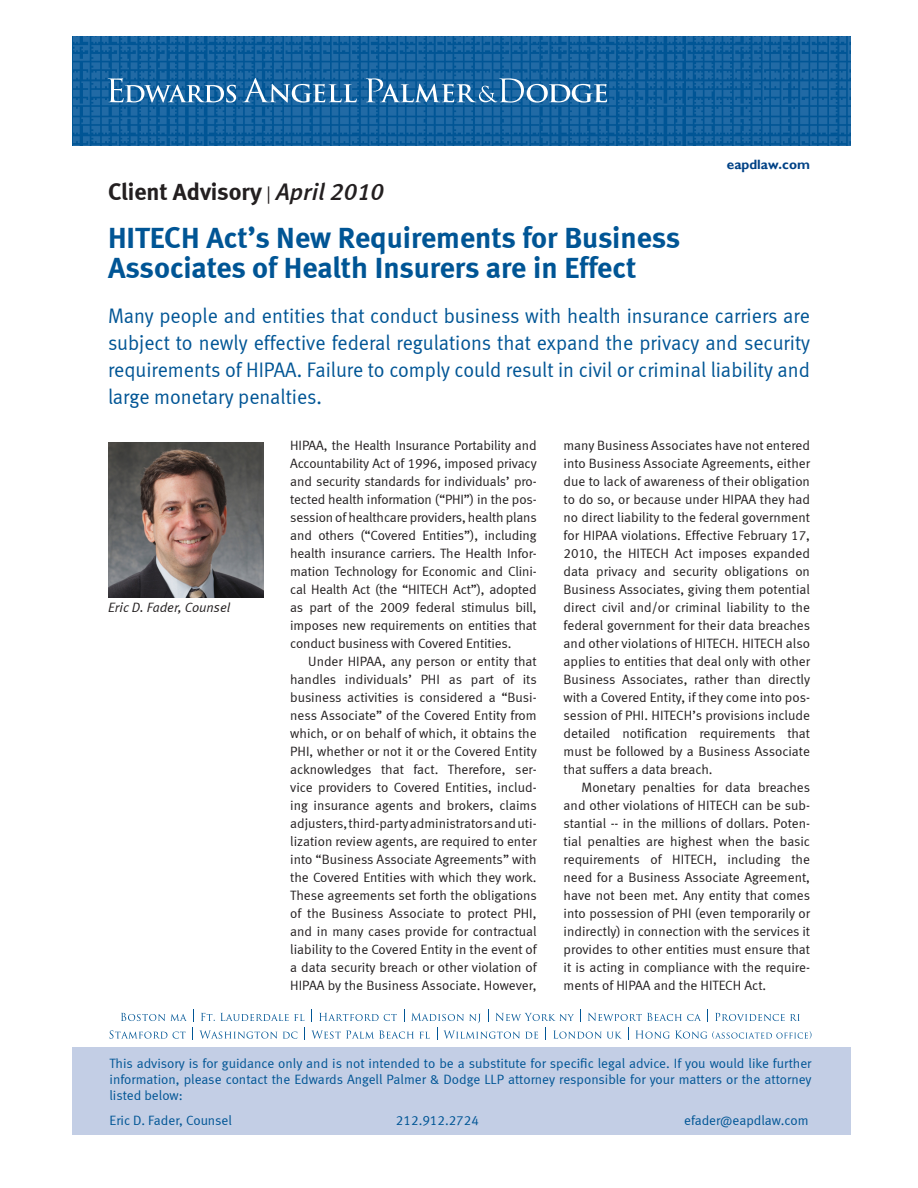
<style>
.page{position:relative;width:918px;height:1188px;background:#fff}
.page>*{position:absolute;margin:0;border:0;box-sizing:border-box;transform-origin:0 0}
.CA-ArticleTitle{font:30px/30px "Meta Bold LF";color:#005595}
.t1{font:700 24px "Meta";color:#231f20}
.CA-FirstParaBlue{font:21px/27px "Meta Normal LF";color:#005595;text-align:justify;scale:.95 1}
.CA-BodyText{font:13.5px/18px "Meta Normal LF";color:#231f20;text-align:justify}
.CA-BodyText_1stpara{font:13.5px/18px "Meta Normal LF";letter-spacing:-.01em;color:#231f20;text-align:justify}
.CA-AuthorlistIntroTe{font:13.5px/15.8px "Meta Normal LF";color:#005595;text-align:justify}
.CA-AuthorlistatEnd{font:13.5px "Meta Normal LF";color:#005595}
.CA-AuthorCaption{font:italic 13.5px "Meta Normal LF";color:#231f20}
.t2{font:700 13.5px "Gill Sans";color:#014286}
.s1{font-family:"Meta Normal";font-weight:400;font-size:18px}
.s2{font-family:"Meta Medium LF";font-weight:400;font-style:italic}
</style>
<div class="page">
<img style="left:72px;top:36px;width:778px;height:110px">
<svg style="left:108px;top:78px;width:128px;height:25px;background:#4885b4"></svg>
<svg style="left:242px;top:78px;width:115px;height:25px;background:#4481b2"></svg>
<svg style="left:366px;top:78px;width:241px;height:25px;background:#4885b4"></svg>
<img style="left:108px;top:442px;width:155px;height:156px">
<div style="left:72px;top:1047px;width:778px;height:88px;background:#c3cee5"></div>
<svg style="left:121px;top:1013px;width:66px;height:8px"></svg>
<svg style="left:110px;top:1030px;width:57px;height:9px"></svg>
<svg style="left:173px;top:1032px;width:13px;height:7px"></svg>
<svg style="left:193px;top:1010px;width:619px;height:30px"></svg>
<p class="t2" style="left:727px;top:156px;width:85px">eapdlaw.com</p>
<p class="t1" style="left:108px;top:177px;width:278px">Client Advisory <span class="s1">|</span> <span class="s2">April 2010</span></p>
<p class="CA-ArticleTitle" style="left:108px;top:222px;width:574px">HITECH Act’s New Requirements for Business<br>Associates of Health Insurers are in Effect</p>
<p class="CA-FirstParaBlue" style="left:108px;top:302px;width:741px">Many people and entities that conduct business with health insurance carriers are subject to newly effective federal regulations that expand the privacy and security requirements of HIPAA. Failure to comply could result in civil or criminal liability and large monetary penalties.</p>
<p class="CA-BodyText_1stpara" style="left:290px;top:436px;width:248px">HIPAA, the Health Insurance Portability and Accountability Act of 1996, imposed privacy and security standards for individuals’ pro&shy;tected health information (“PHI”) in the pos&shy;session of healthcare providers, health plans and others (“Covered Entities”), including health insurance carriers. The Health Infor&shy;mation Technology for Economic and Clini&shy;cal Health Act (the “HITECH Act”), adopted as part of the 2009 federal stimulus bill, imposes new requirements on entities that conduct business with Covered Entities.</p>
<p class="CA-BodyText" style="left:290px;top:652px;width:248px;text-indent:18px">Under HIPAA, any person or entity that handles individuals’ PHI as part of its business activities is considered a “Busi&shy;ness Associate” of the Covered Entity from which, or on behalf of which, it obtains the PHI, whether or not it or the Covered Entity acknowledges that fact. Therefore, ser&shy;vice providers to Covered Entities, includ&shy;ing insurance agents and brokers, claims adjusters, third-party administrators and uti&shy;lization review agents, are required to enter into “Business Associate Agreements” with the Covered Entities with which they work.<br>These agreements set forth the obligations of the Business Associate to protect PHI, and in many cases provide for contractual liability to the Covered Entity in the event of a data security breach or other violation of HIPAA by the Business Associate. However,</p>
<p class="CA-BodyText" style="left:564px;top:436px;width:248px">many Business Associates have not entered into Business Associate Agreements, either due to lack of awareness of their obligation to do so, or because under HIPAA they had no direct liability to the federal government for HIPAA violations. Effective February 17, 2010, the HITECH Act imposes expanded data privacy and security obligations on Business Associates, giving them potential direct civil and/or criminal liability to the federal government for their data breaches and other violations of HITECH. HITECH also applies to entities that deal only with other Business Associates, rather than directly with a Covered Entity, if they come into pos&shy;session of PHI. HITECH’s provisions include detailed notification requirements that must be followed by a Business Associate that suffers a data breach.</p>
<p class="CA-BodyText" style="left:564px;top:778px;width:248px;text-indent:18px">Monetary penalties for data breaches and other violations of HITECH can be sub&shy;stantial -- in the millions of dollars. Poten&shy;tial penalties are highest when the basic requirements of HITECH, including the need for a Business Associate Agreement, have not been met. Any entity that comes into possession of PHI (even temporarily or indirectly) in connection with the services it provides to other entities must ensure that it is acting in compliance with the require&shy;ments of HIPAA and the HITECH Act.</p>
<p class="CA-AuthorCaption" style="left:108px;top:600px;width:124px">Eric D. Fader, Counsel</p>
<p class="CA-AuthorlistIntroTe" style="left:110px;top:1056px;width:704px">This advisory is for guidance only and is not intended to be a substitute for specific legal advice. If you would like further information, please contact the Edwards Angell Palmer &amp; Dodge LLP attorney responsible for your matters or the attorney listed below:</p>
<p class="CA-AuthorlistatEnd" style="left:110px;top:1112px;width:124px">Eric D. Fader, Counsel</p>
<p class="CA-AuthorlistatEnd" style="left:396px;top:1112px;width:84px">212.912.2724</p>
<p class="CA-AuthorlistatEnd" style="left:684px;top:1112px;width:126px">efader@eapdlaw.com</p>
</div>
